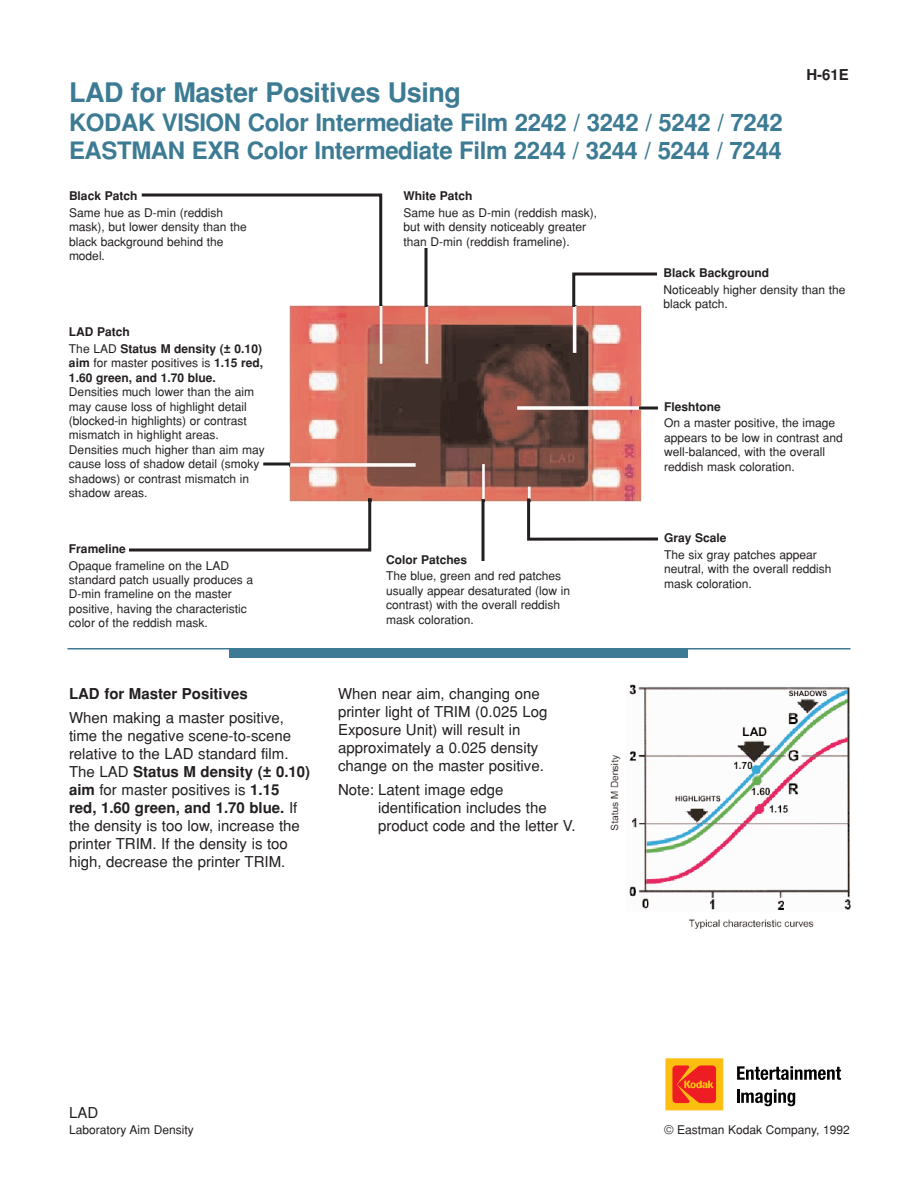
<style>
.page{position:relative;width:918px;height:1188px;background:#fff}
.page>*{position:absolute;margin:0;border:0;box-sizing:border-box;transform-origin:0 0}
.t1{font:700 27px "Helvetica";letter-spacing:-.015em;color:#3c7b93}
.t2{font:700 24px/28.5px "Helvetica";letter-spacing:-.015em;color:#3c7b93}
.t3{font:15px/18px "Helvetica";color:#231f20}
.t4{font:700 15px "Helvetica";color:#231f20}
.t5{font:12px/14.4px "Helvetica";color:#231f20}
.t6{font:700 12px/16.5px "Helvetica";color:#231f20}
.s1{font-weight:400}
.s2{font-weight:700}
</style>
<div class="page">
<hr style="left:68px;top:648px;width:782px;height:2px;background:#3c7b93">
<div style="left:230px;top:649px;width:458px;height:9px;background:#3c7b93"></div>
<img style="left:610px;top:684px;width:240px;height:245px">
<img style="left:289px;top:306px;width:352px;height:195px">
<svg style="left:141px;top:193px;width:243px;height:116px"></svg>
<svg style="left:424px;top:248px;width:4px;height:59px"></svg>
<svg style="left:571px;top:272px;width:87px;height:139px"></svg>
<hr style="left:263px;top:463px;width:27px;height:3px;background:#231f20">
<svg style="left:129px;top:496px;width:244px;height:56px"></svg>
<hr style="left:482px;top:499px;width:3px;height:62px;background:#231f20">
<svg style="left:526px;top:495px;width:132px;height:46px"></svg>
<div style="left:666px;top:1059px;width:57px;height:51px;background:#fdbe12;border:1px solid #fdbe12"></div>
<svg style="left:673px;top:1066px;width:43px;height:37px;background:#f03a1f"></svg>
<svg style="left:737px;top:1066px;width:104px;height:14px"></svg>
<svg style="left:737px;top:1089px;width:58px;height:17px"></svg>
<h1 class="t1" style="left:69px;top:83px;width:393px">LAD for Master Positives Using</h1>
<h2 class="t2" style="left:69px;top:110px;width:715px">KODAK VISION Color Intermediate Film 2242 / 3242 / 5242 / 7242<br>EASTMAN EXR Color Intermediate Film 2244 / 3244 / 5244 / 7244</h2>
<p class="t6" style="left:69px;top:189px;width:70px">Black Patch</p>
<p class="t5" style="left:69px;top:207px;width:179px">Same hue as D-min (reddish mask), but lower density than the black background behind the model.</p>
<p class="t6" style="left:404px;top:189px;width:70px">White Patch</p>
<p class="t5" style="left:404px;top:207px;width:195px">Same hue as D-min (reddish mask), but with density noticeably greater than D-min (reddish frameline).</p>
<p class="t4" style="left:806px;top:69px;width:44px">H-61E</p>
<p class="t6" style="left:69px;top:325px;width:194px">LAD Patch<br><span class="s1">The LAD</span> Status M density (± 0.10)</p>
<p class="t6" style="left:69px;top:357px;width:196px;line-height:14.4px">aim <span class="s1">for master positives is</span> 1.15 red,<br>1.60 green, and 1.70 blue.</p>
<p class="t5" style="left:69px;top:386px;width:197px">Densities much lower than the aim may cause loss of highlight detail (blocked-in highlights) or contrast mismatch in highlight areas.<br>Densities much higher than aim may cause loss of shadow detail (smoky shadows) or contrast mismatch in shadow areas.</p>
<p class="t6" style="left:69px;top:542px;width:58px">Frameline</p>
<p class="t5" style="left:69px;top:559px;width:186px">Opaque frameline on the LAD standard patch usually produces a<br>D-min frameline on the master positive, having the characteristic color of the reddish mask.</p>
<p class="t4" style="left:69px;top:688px;width:180px">LAD for Master Positives</p>
<p class="t3" style="left:69px;top:710px;width:243px">When making a master positive, time the negative scene-to-scene relative to the LAD standard film.<br>The LAD <span class="s2">Status M density (± 0.10) aim</span> for master positives is <span class="s2">1.15 red, 1.60 green, and 1.70 blue.</span> If the density is too low, increase the printer TRIM. If the density is too high, decrease the printer TRIM.</p>
<p class="t6" style="left:386px;top:552px;width:83px">Color Patches</p>
<p class="t5" style="left:386px;top:570px;width:186px">The blue, green and red patches usually appear desaturated (low in contrast) with the overall reddish mask coloration.</p>
<p class="t3" style="left:338px;top:686px;width:211px">When near aim, changing one printer light of TRIM (0.025 Log<br>Exposure Unit) will result in approximately a 0.025 density change on the master positive.</p>
<p class="t3" style="left:378px;top:782px;width:199px;text-indent:-40px">Note: Latent image edge identification includes the product code and the letter V.</p>
<p class="t6" style="left:664px;top:266px;width:107px">Black Background</p>
<p class="t5" style="left:664px;top:283px;width:184px">Noticeably higher density than the black patch.</p>
<p class="t6" style="left:664px;top:399px;width:58px">Fleshtone</p>
<p class="t5" style="left:664px;top:417px;width:180px">On a master positive, the image appears to be low in contrast and well-balanced, with the overall reddish mask coloration.</p>
<p class="t6" style="left:664px;top:531px;width:64px">Gray Scale</p>
<p class="t5" style="left:664px;top:549px;width:169px">The six gray patches appear neutral, with the overall reddish mask coloration.</p>
<p class="t3" style="left:69px;top:1105px;width:31px">LAD</p>
<p class="t5" style="left:69px;top:1123px;width:126px">Laboratory Aim Density</p>
<p class="t5" style="left:664px;top:1124px;width:187px">© Eastman Kodak Company, 1992</p>
</div>
